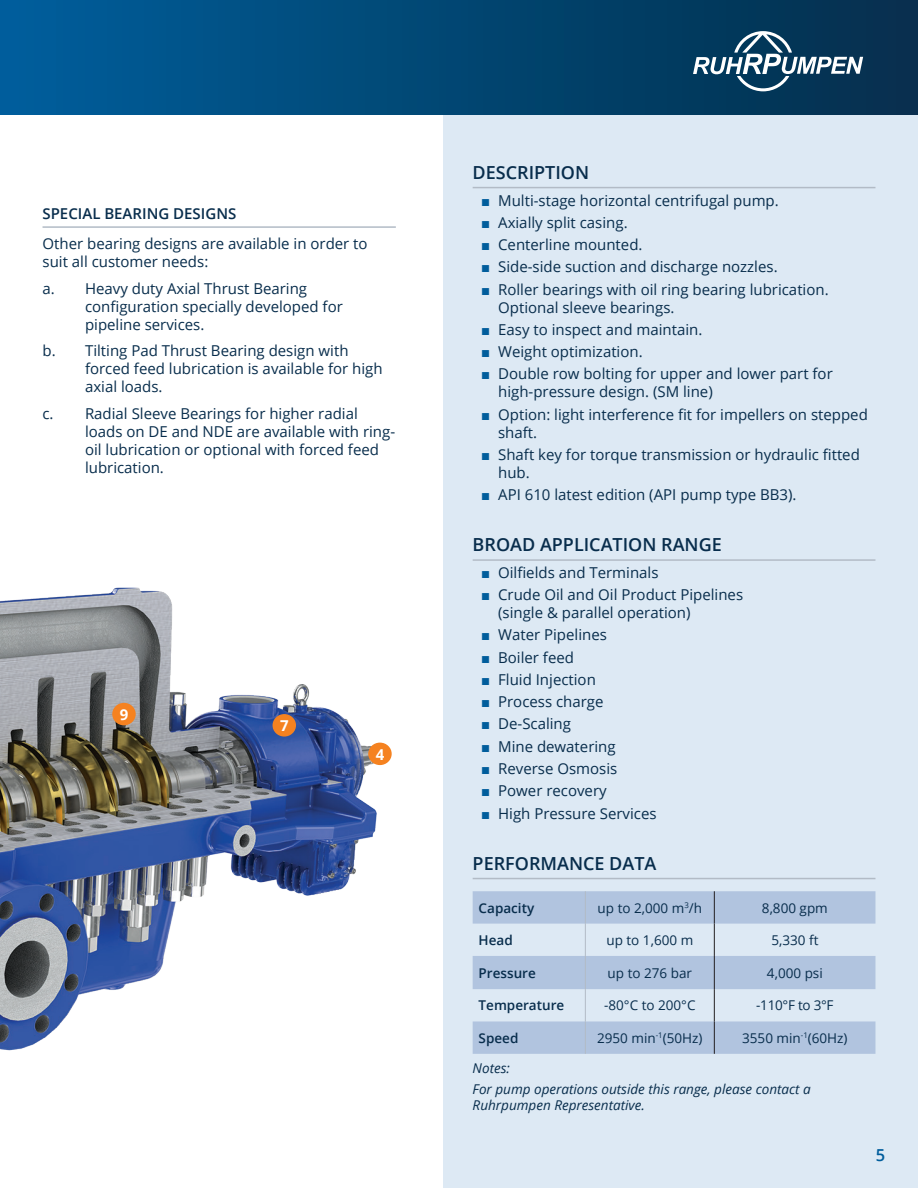
<style>
.page{position:relative;width:918px;height:1188px;background:#fff}
.page>*{position:absolute;margin:0;border:0;box-sizing:border-box;transform-origin:0 0}
.Heading_3_-_info{font:600 18px "Open Sans";color:#082d4c}
.t1{font:600 16.5px "Open Sans";color:#005d9c}
.Paragraph{font:15px/18px "Open Sans";color:#082d4c}
.Heading_3_-_info-2{font:600 15px "Open Sans";color:#082d4c}
.t2{font:700 15px "Open Sans";color:#fff}
.Paragraph_-_pump_tab{font:13.5px "Open Sans";color:#082d4c}
.Paragraph_-_note{font:italic 13.5px/16.2px "Open Sans";color:#082d4c}
.Paragraph_-_pump_tab-2{font:600 13.5px "Open Sans";color:#082d4c}
.s1{font-family:"Arial";font-weight:900;color:#005d9c}
</style>
<div class="page">
<div style="left:444px;top:107px;width:474px;height:1081px;background:#dde9f4"></div>
<div style="left:0;top:0;width:918px;height:115px;background:linear-gradient(to right,#005e9b,#042f4b)"></div>
<svg style="left:693px;top:31px;width:170px;height:60px;background:#365e79"></svg>
<img style="left:0;top:587px;width:389px;height:464px">
<hr style="left:473px;top:187px;width:402px;height:1px;background:#b2bbc6">
<hr style="left:473px;top:559px;width:402px;height:2px;background:#b2bbc6">
<hr style="left:473px;top:878px;width:402px;height:1px;background:#b2bbc6">
<div style="left:473px;top:891px;width:402px;height:33px;background:#b1c4df"></div>
<svg style="left:473px;top:956px;width:402px;height:98px"></svg>
<hr style="left:585px;top:891px;width:1px;height:33px;background:#b2bbc6">
<hr style="left:585px;top:924px;width:1px;height:32px;background:#b2bbc6">
<hr style="left:585px;top:956px;width:1px;height:33px;background:#b2bbc6">
<hr style="left:585px;top:989px;width:1px;height:32px;background:#b2bbc6">
<hr style="left:585px;top:1021px;width:1px;height:33px;background:#b2bbc6">
<hr style="left:714px;top:891px;width:1px;height:33px;background:#231f20">
<hr style="left:714px;top:924px;width:1px;height:32px;background:#231f20">
<hr style="left:714px;top:956px;width:1px;height:33px;background:#231f20">
<hr style="left:714px;top:989px;width:1px;height:32px;background:#231f20">
<hr style="left:714px;top:1021px;width:1px;height:33px;background:#231f20">
<hr style="left:43px;top:226px;width:353px;height:2px;background:#b2bbc6">
<div style="left:113px;top:704px;width:22px;height:21px;background:#f58220;border-radius:50%"></div>
<div style="left:112px;top:703px;width:24px;height:22px;border:2px solid #f58220;border-radius:50%"></div>
<div style="left:273px;top:715px;width:22px;height:21px;background:#f58220;border-radius:50%"></div>
<div style="left:273px;top:714px;width:23px;height:23px;border:2px solid #f58220;border-radius:50%"></div>
<div style="left:369px;top:743px;width:22px;height:21px;background:#f58220;border-radius:50%"></div>
<div style="left:368px;top:743px;width:24px;height:22px;border:2px solid #f58220;border-radius:50%"></div>
<p class="Heading_3_-_info-2" style="left:43px;top:203px;width:195px">SPECIAL BEARING DESIGNS</p>
<p class="Paragraph" style="left:43px;top:234px;width:327px">Other bearing designs are available in order to suit all customer needs:</p>
<p class="Paragraph" style="left:85px;top:279px;width:259px;text-indent:-43px">a. Heavy duty Axial Thrust Bearing configuration specially developed for pipeline services.</p>
<p class="Paragraph" style="left:85px;top:341px;width:299px;text-indent:-43px">b. Tilting Pad Thrust Bearing design with forced feed lubrication is available for high axial loads.</p>
<p class="Paragraph" style="left:85px;top:404px;width:312px;text-indent:-43px">c. Radial Sleeve Bearings for higher radial loads on DE and NDE are available with ring&shy;oil lubrication or optional with forced feed lubrication.</p>
<p class="t2" style="left:120px;top:704px;width:10px">9</p>
<p class="t2" style="left:280px;top:715px;width:10px">7</p>
<p class="t2" style="left:376px;top:744px;width:10px">4</p>
<p class="Heading_3_-_info" style="left:473px;top:160px;width:118px">DESCRIPTION</p>
<p class="Paragraph" style="left:481px;top:191px;width:299px"><span class="s1">■</span> Multi-stage horizontal centrifugal pump.</p>
<p class="Paragraph" style="left:481px;top:213px;width:148px"><span class="s1">■</span> Axially split casing.</p>
<p class="Paragraph" style="left:481px;top:235px;width:163px"><span class="s1">■</span> Centerline mounted.</p>
<p class="Paragraph" style="left:481px;top:257px;width:298px"><span class="s1">■</span> Side-side suction and discharge nozzles.</p>
<p class="Paragraph" style="left:498px;top:280px;width:332px;text-indent:-17px"><span class="s1">■</span> Roller bearings with oil ring bearing lubrication.<br>Optional sleeve bearings.</p>
<p class="Paragraph" style="left:481px;top:320px;width:223px"><span class="s1">■</span> Easy to inspect and maintain.</p>
<p class="Paragraph" style="left:481px;top:342px;width:163px"><span class="s1">■</span> Weight optimization.</p>
<p class="Paragraph" style="left:498px;top:364px;width:336px;text-indent:-17px"><span class="s1">■</span> Double row bolting for upper and lower part for high-pressure design. (SM line)</p>
<p class="Paragraph" style="left:498px;top:405px;width:371px;text-indent:-17px"><span class="s1">■</span> Option: light interference fit for impellers on stepped shaft.</p>
<p class="Paragraph" style="left:498px;top:445px;width:363px;text-indent:-17px"><span class="s1">■</span> Shaft key for torque transmission or hydraulic fitted hub.</p>
<p class="Paragraph" style="left:481px;top:485px;width:317px"><span class="s1">■</span> API 610 latest edition (API pump type BB3).</p>
<p class="Heading_3_-_info" style="left:473px;top:533px;width:251px">BROAD APPLICATION RANGE</p>
<p class="Paragraph" style="left:481px;top:563px;width:179px"><span class="s1">■</span> Oilfields and Terminals</p>
<p class="Paragraph" style="left:498px;top:585px;width:247px;text-indent:-17px"><span class="s1">■</span> Crude Oil and Oil Product Pipelines (single &amp; parallel operation)</p>
<p class="Paragraph" style="left:481px;top:626px;width:127px"><span class="s1">■</span> Water Pipelines</p>
<p class="Paragraph" style="left:481px;top:648px;width:94px"><span class="s1">■</span> Boiler feed</p>
<p class="Paragraph" style="left:481px;top:670px;width:116px"><span class="s1">■</span> Fluid Injection</p>
<p class="Paragraph" style="left:481px;top:692px;width:124px"><span class="s1">■</span> Process charge</p>
<p class="Paragraph" style="left:481px;top:715px;width:91px"><span class="s1">■</span> De-Scaling</p>
<p class="Paragraph" style="left:481px;top:737px;width:136px"><span class="s1">■</span> Mine dewatering</p>
<p class="Paragraph" style="left:481px;top:759px;width:138px"><span class="s1">■</span> Reverse Osmosis</p>
<p class="Paragraph" style="left:481px;top:781px;width:127px"><span class="s1">■</span> Power recovery</p>
<p class="Paragraph" style="left:481px;top:804px;width:177px"><span class="s1">■</span> High Pressure Services</p>
<p class="Heading_3_-_info" style="left:473px;top:851px;width:185px">PERFORMANCE DATA</p>
<p class="Paragraph_-_pump_tab-2" style="left:479px;top:898px;width:57px">Capacity</p>
<p class="Paragraph_-_pump_tab" style="left:598px;top:898px;width:106px">up to 2,000 m<sup>3</sup>/h</p>
<p class="Paragraph_-_pump_tab" style="left:762px;top:898px;width:67px">8,800 gpm</p>
<p class="Paragraph_-_pump_tab-2" style="left:479px;top:931px;width:36px">Head</p>
<p class="Paragraph_-_pump_tab" style="left:606px;top:931px;width:88px">up to 1,600 m</p>
<p class="Paragraph_-_pump_tab" style="left:771px;top:931px;width:49px">5,330 ft</p>
<p class="Paragraph_-_pump_tab-2" style="left:479px;top:964px;width:59px">Pressure</p>
<p class="Paragraph_-_pump_tab" style="left:608px;top:964px;width:86px">up to 276 bar</p>
<p class="Paragraph_-_pump_tab" style="left:767px;top:964px;width:57px">4,000 psi</p>
<p class="Paragraph_-_pump_tab-2" style="left:479px;top:996px;width:87px">Temperature</p>
<p class="Paragraph_-_pump_tab" style="left:604px;top:996px;width:93px">-80°C to 200°C</p>
<p class="Paragraph_-_pump_tab" style="left:756px;top:996px;width:79px">-110°F to 3°F</p>
<p class="Paragraph_-_pump_tab-2" style="left:479px;top:1029px;width:41px">Speed</p>
<p class="Paragraph_-_pump_tab" style="left:597px;top:1029px;width:107px">2950 min<sup>-1</sup>(50Hz)</p>
<p class="Paragraph_-_pump_tab" style="left:742px;top:1029px;width:107px">3550 min<sup>-1</sup>(60Hz)</p>
<p class="Paragraph_-_note" style="left:473px;top:1060px;width:39px">Notes:</p>
<p class="Paragraph_-_note" style="left:473px;top:1080px;width:340px">For pump operations outside this range, please contact a<br>Ruhrpumpen Representative.</p>
<p class="t1" style="left:876px;top:1144px;width:11px">5</p>
</div>
